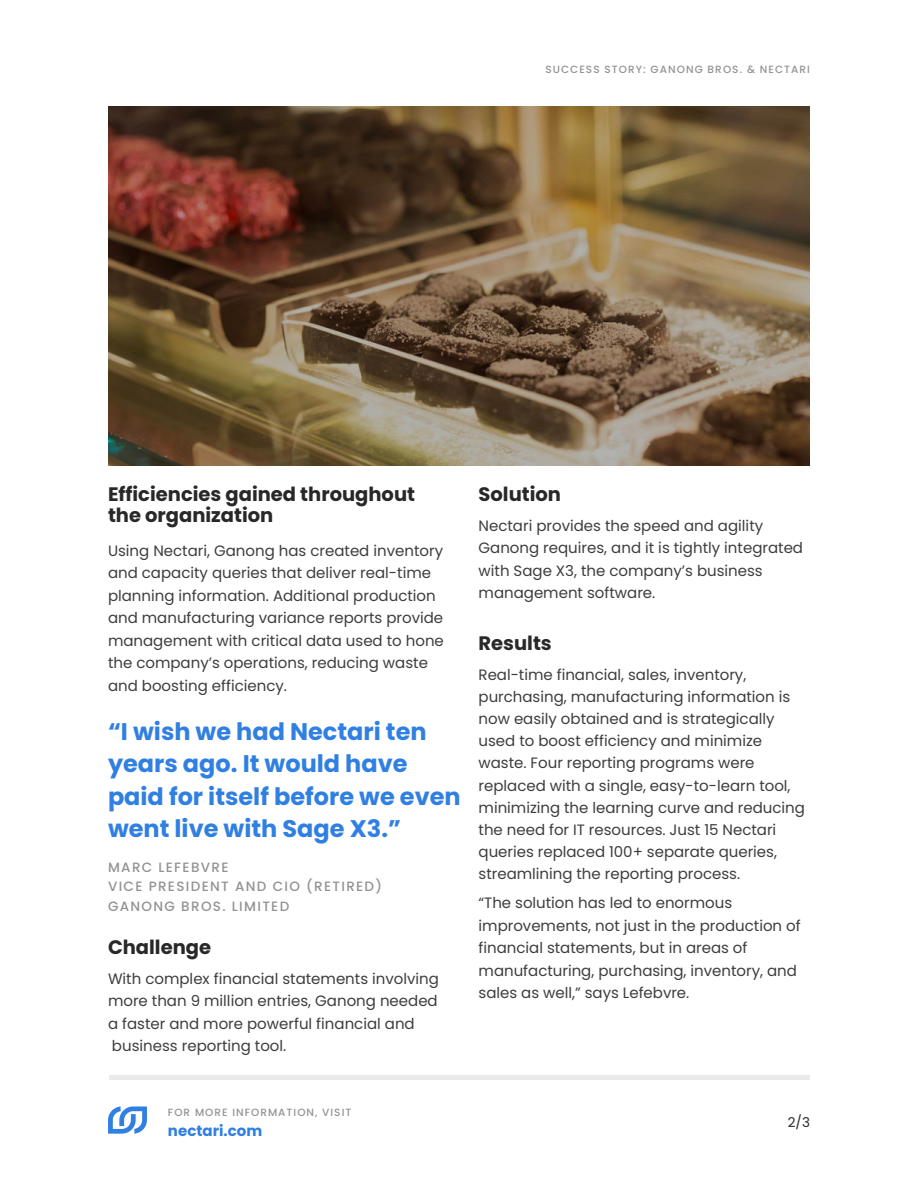
<style>
.page{position:relative;width:918px;height:1188px;background:#fff}
.page>*{position:absolute;margin:0;border:0;box-sizing:border-box;transform-origin:0 0}
.t1{font:700 24px/32.7px "Poppins";color:#307fe2}
.t2{font:700 19.5px/20.2px "Poppins";color:#282828}
.t3{font:15px/22.5px "Poppins";color:#3d3d3d}
.t4{font:700 15px "Poppins";color:#307fe2}
.t5{font:500 13.5px/19.6px "Poppins";letter-spacing:.1em;color:#939393}
.t6{font:13.5px "Poppins";color:#282828}
.t7{font:500 10.5px "Poppins";letter-spacing:.1em;color:#939393}
</style>
<div class="page">
<div style="left:109px;top:1075px;width:700px;height:5px;background:#eaeaea"></div>
<svg style="left:108px;top:1106px;width:39px;height:28px"></svg>
<img style="left:108px;top:107px;width:702px;height:358px">
<p class="t7" style="left:545px;top:61px;width:266px">SUCCESS STORY: GANONG BROS. &amp; NECTARI</p>
<h2 class="t2" style="left:108px;top:484px;width:309px">Efficiencies gained throughout the organization</h2>
<p class="t3" style="left:108px;top:539px;width:337px">Using Nectari, Ganong has created inventory and capacity queries that deliver real-time planning information. Additional production and manufacturing variance reports provide management with critical data used to hone the company’s operations, reducing waste and boosting efficiency.</p>
<h1 class="t1" style="left:108px;top:715px;width:354px">“I wish we had Nectari ten years ago. It would have paid for itself before we even went live with Sage X3.”</h1>
<p class="t5" style="left:108px;top:857px;width:276px">MARC LEFEBVRE<br>VICE PRESIDENT AND CIO (RETIRED)<br>GANONG BROS. LIMITED</p>
<h2 class="t2" style="left:108px;top:937px;width:105px">Challenge</h2>
<p class="t3" style="left:108px;top:967px;width:333px">With complex financial statements involving more than 9 million entries, Ganong needed a faster and more powerful financial and business reporting tool.</p>
<h2 class="t2" style="left:479px;top:484px;width:84px">Solution</h2>
<p class="t3" style="left:479px;top:514px;width:326px">Nectari provides the speed and agility Ganong requires, and it is tightly integrated with Sage X3, the company’s business management software.</p>
<h2 class="t2" style="left:479px;top:633px;width:75px">Results</h2>
<p class="t3" style="left:479px;top:664px;width:328px">Real-time financial, sales, inventory, purchasing, manufacturing information is now easily obtained and is strategically used to boost efficiency and minimize waste. Four reporting programs were replaced with a single, easy-to-learn tool, minimizing the learning curve and reducing the need for IT resources. Just 15 Nectari queries replaced 100+ separate queries, streamlining the reporting process.</p>
<p class="t3" style="left:479px;top:892px;width:324px">“The solution has led to enormous improvements, not just in the production of financial statements, but in areas of manufacturing, purchasing, inventory, and sales as well,” says Lefebvre.</p>
<p class="t7" style="left:168px;top:1105px;width:185px">FOR MORE INFORMATION, VISIT</p>
<p class="t4" style="left:168px;top:1121px;width:96px">nectari.com</p>
<p class="t6" style="left:788px;top:1113px;width:24px">2/3</p>
</div>
